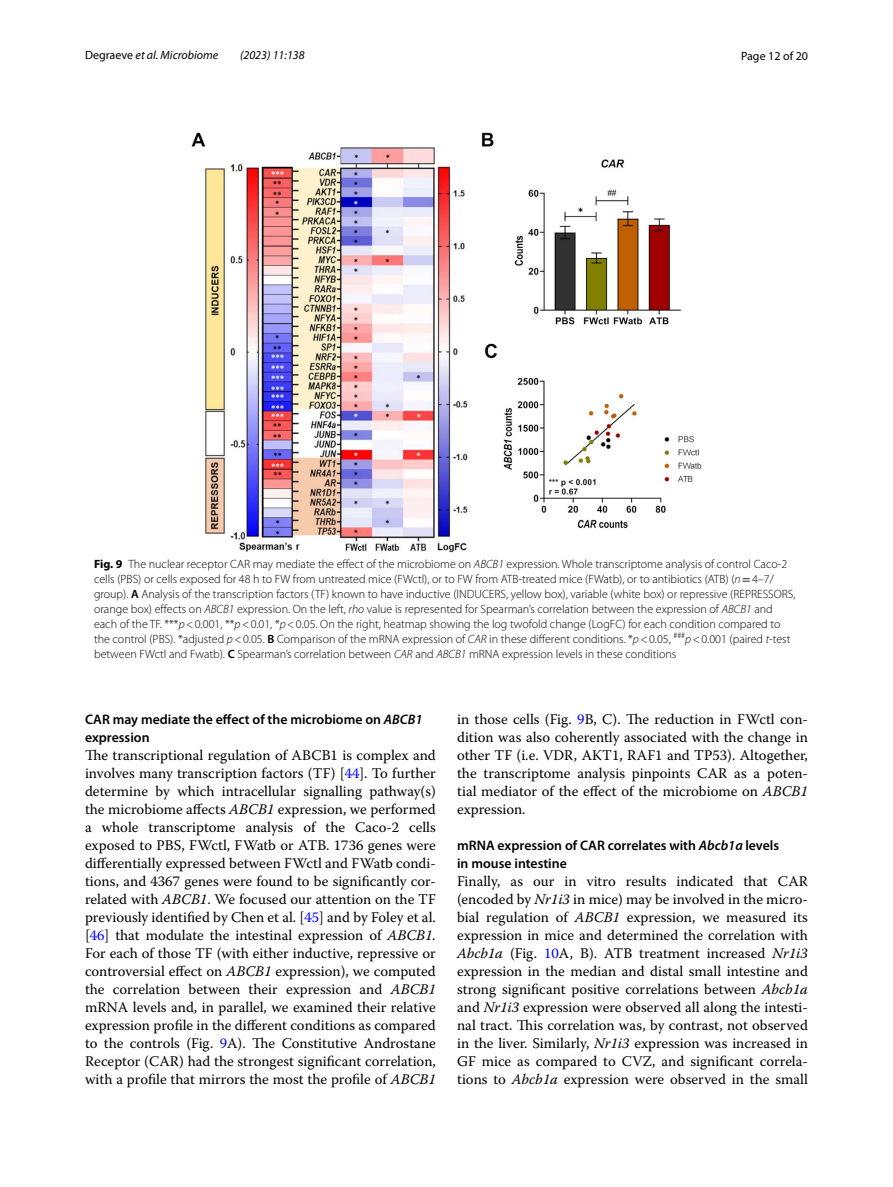
<style>
.page{position:relative;width:893px;height:1187px;background:#fff}
.page>*{position:absolute;margin:0;border:0;box-sizing:border-box;transform-origin:0 0}
.t1{font:14.7px/18px "Warnock Pro";color:#000;text-align:justify}
.t2{font:600 13.8px/18px "Myriad Pro";color:#000}
.t3{font:300 12px/15px "Myriad Pro";color:#000}
.t4{font:italic 12px "Myriad Pro";color:#000}
.t5{font:12px "Myriad Pro";color:#000}
.s1{font-style:normal}
.s2{font-weight:700}
.s3{font-style:italic}
.s4{font-family:"STIX";font-weight:400}
.s5{font-weight:600}
.s6{color:#00f}
</style>
<div class="page">
<img style="left:191px;top:133px;width:511px;height:419px">
<p class="t4" style="left:85px;top:48px;width:135px"><span class="s1">Degraeve</span> et al. Microbiome</p>
<p class="t4" style="left:240px;top:48px;width:66px">(2023) 11:138</p>
<p class="t5" style="left:741px;top:48px;width:68px">Page 12 of 20</p>
<p class="t3" style="left:94px;top:556px;width:703px"><span class="s2">Fig. 9</span> The nuclear receptor CAR may mediate the effect of the microbiome on <span class="s3">ABCB1</span> expression. Whole transcriptome analysis of control Caco-2 cells (PBS) or cells exposed for 48 h to FW from untreated mice (FWctl), or to FW from ATB-treated mice (FWatb), or to antibiotics (ATB) (<span class="s3">n</span><span class="s4">=</span>4–7/ group). <span class="s5">A</span> Analysis of the transcription factors (TF) known to have inductive (INDUCERS, yellow box), variable (white box) or repressive (REPRESSORS, orange box) effects on <span class="s3">ABCB1</span> expression. On the left, <span class="s3">rho</span> value is represented for Spearman’s correlation between the expression of <span class="s3">ABCB1</span> and each of the TF. ***<span class="s3">p</span>&lt;0.001, **<span class="s3">p</span>&lt;0.01, *<span class="s3">p</span>&lt;0.05. On the right, heatmap showing the log twofold change (LogFC) for each condition compared to the control (PBS). *adjusted <span class="s3">p</span>&lt;0.05. <span class="s5">B</span> Comparison of the mRNA expression of <span class="s3">CAR</span> in these different conditions. *<span class="s3">p</span>&lt;0.05, <sup>###</sup><span class="s3">p</span>&lt;0.001 (paired <span class="s3">t</span>-test between FWctl and Fwatb). <span class="s5">C</span> Spearman’s correlation between <span class="s3">CAR</span> and <span class="s3">ABCB1</span> mRNA expression levels in these conditions</p>
<p class="t2" style="left:85px;top:709px;width:339px">CAR may mediate the effect of the microbiome on <span class="s3">ABCB1 </span>expression</p>
<p class="t1" style="left:85px;top:745px;width:352px">The transcriptional regulation of ABCB1 is complex and involves many transcription factors (TF) [<span class="s6">44</span>]. To further determine by which intracellular signalling pathway(s) the microbiome affects <span class="s3">ABCB1</span> expression, we performed a whole transcriptome analysis of the Caco-2 cells exposed to PBS, FWctl, FWatb or ATB. 1736 genes were differentially expressed between FWctl and FWatb condi&shy;tions, and 4367 genes were found to be significantly cor&shy;related with <span class="s3">ABCB1</span>. We focused our attention on the TF previously identified by Chen et al. [<span class="s6">45</span>] and by Foley et al. [<span class="s6">46</span>] that modulate the intestinal expression of <span class="s3">ABCB1.<br></span>For each of those TF (with either inductive, repressive or controversial effect on <span class="s3">ABCB1</span> expression), we computed the correlation between their expression and <span class="s3">ABCB1 </span>mRNA levels and, in parallel, we examined their relative expression profile in the different conditions as compared to the controls (Fig. <span class="s6">9</span>A). The Constitutive Androstane Receptor (CAR) had the strongest significant correlation, with a profile that mirrors the most the profile of <span class="s3">ABCB1</span></p>
<p class="t1" style="left:457px;top:710px;width:352px">in those cells (Fig. <span class="s6">9</span>B, C). The reduction in FWctl con&shy;dition was also coherently associated with the change in other TF (i.e. VDR, AKT1, RAF1 and TP53). Altogether, the transcriptome analysis pinpoints CAR as a poten&shy;tial mediator of the effect of the microbiome on <span class="s3">ABCB1 </span>expression.</p>
<p class="t2" style="left:457px;top:836px;width:324px">mRNA expression of CAR correlates with <span class="s3">Abcb1a</span> levels in mouse intestine</p>
<p class="t1" style="left:457px;top:872px;width:352px">Finally, as our in vitro results indicated that CAR (encoded by <span class="s3">Nr1i3</span> in mice) may be involved in the micro&shy;bial regulation of <span class="s3">ABCB1</span> expression, we measured its expression in mice and determined the correlation with <span class="s3">Abcb1a</span> (Fig. <span class="s6">10</span>A, B). ATB treatment increased <span class="s3">Nr1i3 </span>expression in the median and distal small intestine and strong significant positive correlations between <span class="s3">Abcb1a </span>and <span class="s3">Nr1i3</span> expression were observed all along the intesti&shy;nal tract. This correlation was, by contrast, not observed in the liver. Similarly, <span class="s3">Nr1i3</span> expression was increased in GF mice as compared to CVZ, and significant correla&shy;tions to <span class="s3">Abcb1a</span> expression were observed in the small</p>
</div>
